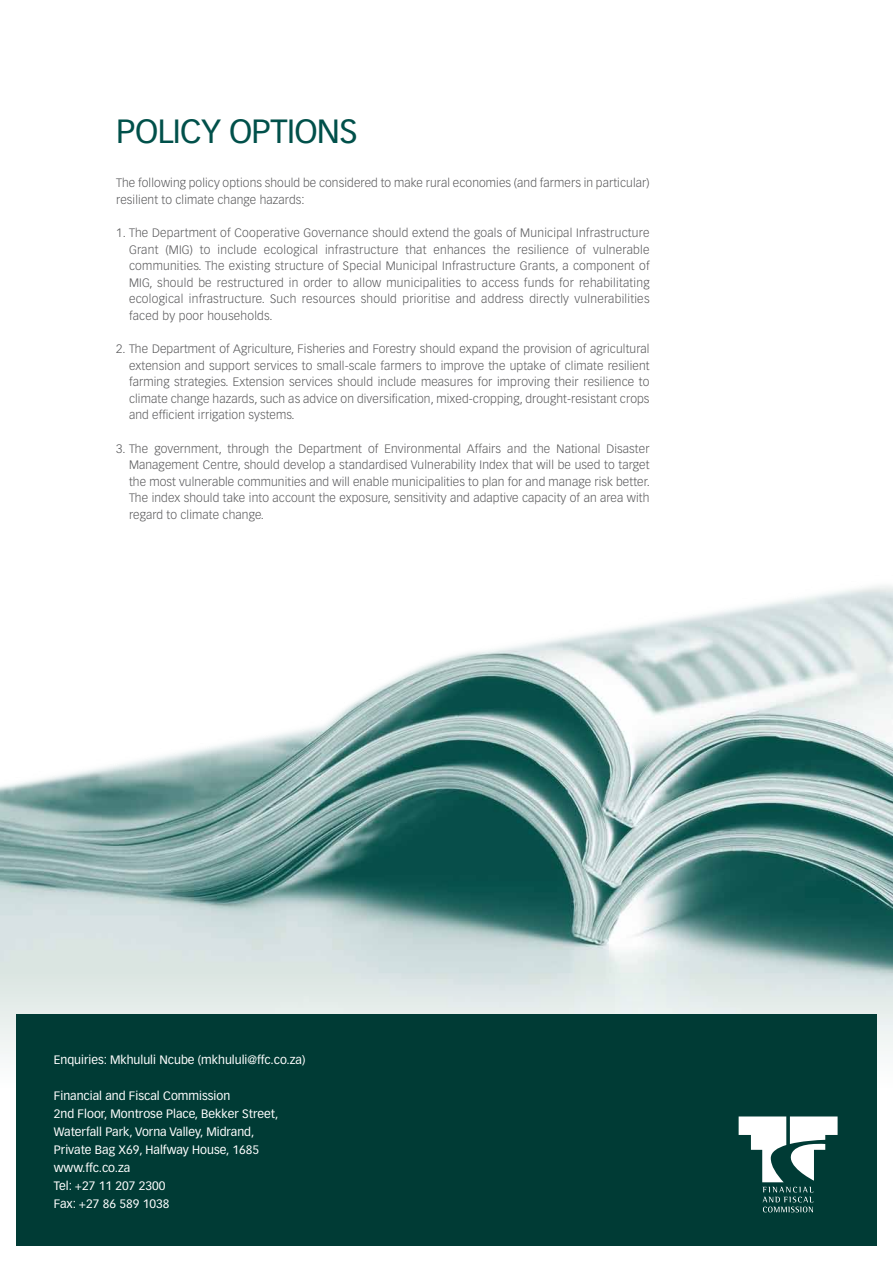
<style>
.page{position:relative;width:893px;height:1263px;background:#fff}
.page>*{position:absolute;margin:0;border:0;box-sizing:border-box;transform-origin:0 0}
.t1{font:33px "Vectora LT Std";letter-spacing:-.02em;color:#00504a}
.t2{font:300 12px/16.5px "Vectora LT Std";letter-spacing:.01em;color:#58585a;text-align:justify}
.t3{font:12px/18px "Vectora LT Std";color:#fff}
</style>
<div class="page">
<img style="left:0;top:585px;width:893px;height:531px">
<div style="left:17px;top:1015px;width:860px;height:231px;background:#003b35"></div>
<svg style="left:739px;top:1116px;width:99px;height:96px"></svg>
<h1 class="t1" style="left:116px;top:112px;width:243px">POLICY OPTIONS</h1>
<p class="t2" style="left:116px;top:175px;width:535px">The following policy options should be considered to make rural economies (and farmers in particular) resilient to climate change hazards:</p>
<p class="t2" style="left:129px;top:225px;width:522px;text-indent:-13px">1. The Department of Cooperative Governance should extend the goals of Municipal Infrastructure Grant (MIG) to include ecological infrastructure that enhances the resilience of vulnerable communities. The existing structure of Special Municipal Infrastructure Grants, a component of MIG, should be restructured in order to allow municipalities to access funds for rehabilitating ecological infrastructure. Such resources should prioritise and address directly vulnerabilities faced by poor households.</p>
<p class="t2" style="left:129px;top:341px;width:522px;text-indent:-13px">2. The Department of Agriculture, Fisheries and Forestry should expand the provision of agricultural extension and support services to small-scale farmers to improve the uptake of climate resilient farming strategies. Extension services should include measures for improving their resilience to climate change hazards, such as advice on diversification, mixed-cropping, drought-resistant crops and efficient irrigation systems.</p>
<p class="t2" style="left:129px;top:440px;width:522px;text-indent:-13px">3. The government, through the Department of Environmental Affairs and the National Disaster Management Centre, should develop a standardised Vulnerability Index that will be used to target the most vulnerable communities and will enable municipalities to plan for and manage risk better.<br>The index should take into account the exposure, sensitivity and adaptive capacity of an area with regard to climate change.</p>
<p class="t3" style="left:54px;top:1050px;width:253px">Enquiries: Mkhululi Ncube (mkhululi@ffc.co.za)</p>
<p class="t3" style="left:54px;top:1086px;width:226px">Financial and Fiscal Commission<br>2nd Floor, Montrose Place, Bekker Street,<br>Waterfall Park, Vorna Valley, Midrand,<br>Private Bag X69, Halfway House, 1685 www.ffc.co.za<br>Tel: +27 11 207 2300<br>Fax: +27 86 589 1038</p>
</div>
